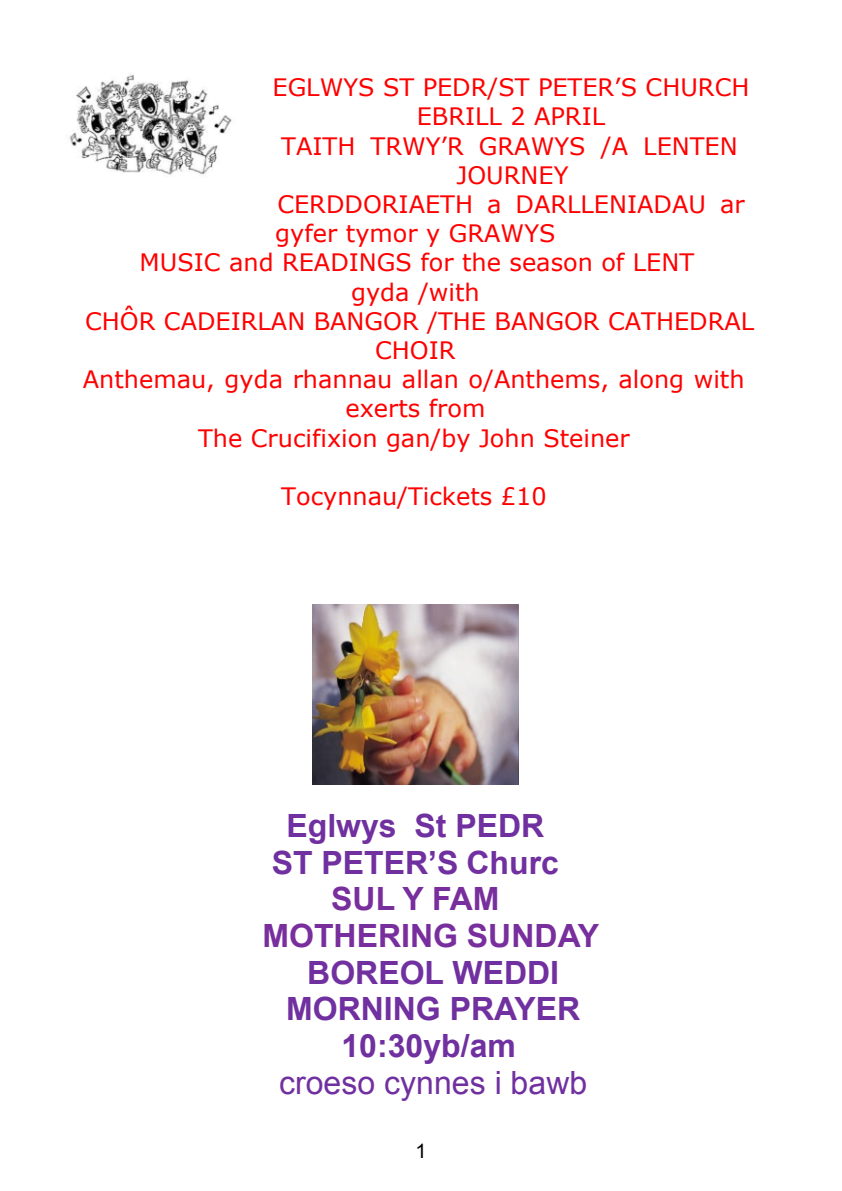
<style>
.page{position:relative;width:842px;height:1191px;background:#fff}
.page>*{position:absolute;margin:0;border:0;box-sizing:border-box;transform-origin:0 0}
.t1{font:700 32px/36.6px "Arial";color:#7030a0;text-align:center}
.t2{font:700 32px/36.6px "Arial";color:#782f9d}
.t3{font:32px "Arial";color:#7030a0}
.t4{font:24px "Verdana";color:#f00}
.t5{font:20px "Arial";color:#000}
</style>
<div class="page">
<img style="left:69px;top:75px;width:163px;height:100px">
<img style="left:313px;top:604px;width:205px;height:180px">
<p class="t4" style="left:272px;top:78px;width:478px">EGLWYS ST PEDR/ST PETER’S CHURCH</p>
<p class="t4" style="left:417px;top:107px;width:190px">EBRILL 2 APRIL</p>
<p class="t4" style="left:281px;top:136px;width:458px">TAITH TRWY’R GRAWYS /A LENTEN</p>
<p class="t4" style="left:456px;top:165px;width:113px">JOURNEY</p>
<p class="t4" style="left:277px;top:195px;width:469px">CERDDORIAETH a DARLLENIADAU ar</p>
<p class="t4" style="left:275px;top:224px;width:282px">gyfer tymor y GRAWYS</p>
<p class="t4" style="left:140px;top:253px;width:556px">MUSIC and READINGS for the season of LENT</p>
<p class="t4" style="left:351px;top:282px;width:130px">gyda /with</p>
<p class="t4" style="left:85px;top:311px;width:671px">CHÔR CADEIRLAN BANGOR /THE BANGOR CATHEDRAL</p>
<p class="t4" style="left:375px;top:340px;width:82px">CHOIR</p>
<p class="t4" style="left:83px;top:370px;width:663px">Anthemau, gyda rhannau allan o/Anthems, along with</p>
<p class="t4" style="left:345px;top:399px;width:142px">exerts from</p>
<p class="t4" style="left:198px;top:428px;width:433px">The Crucifixion gan/by John Steiner</p>
<p class="t4" style="left:281px;top:486px;width:267px">Tocynnau/Tickets £10</p>
<h1 class="t1" style="left:272px;top:810px;width:289px">Eglwys St PEDR<br>ST PETER’S Churc</h1>
<h1 class="t2" style="left:262px;top:883px;width:338px;text-indent:69px">SUL Y FAM<br>MOTHERING SUNDAY</h1>
<h1 class="t1" style="left:286px;top:957px;width:296px">BOREOL WEDDI<br>MORNING PRAYER<br>10:30yb/am</h1>
<h1 class="t3" style="left:279px;top:1070px;width:310px">croeso cynnes i bawb</h1>
<p class="t5" style="left:415px;top:1143px;width:13px">1</p>
</div>
